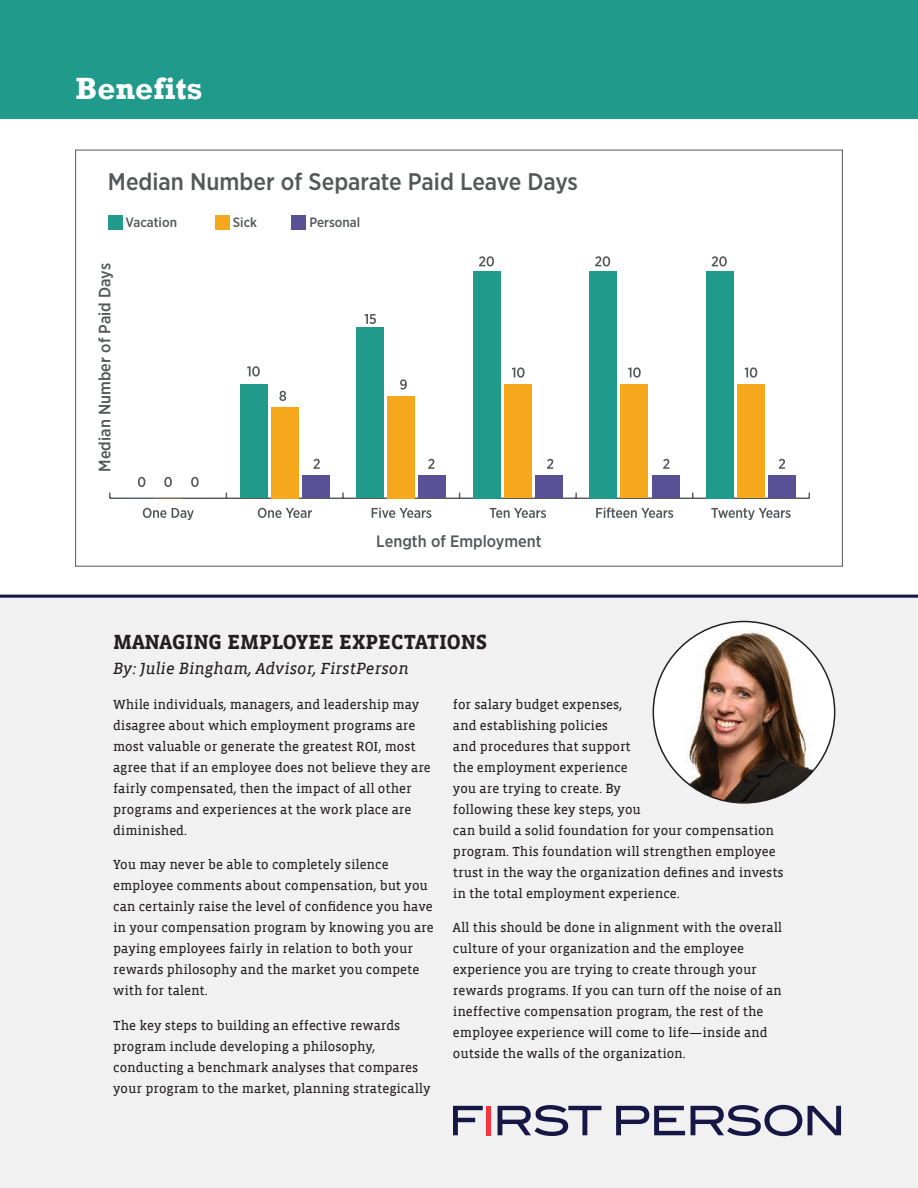
<style>
.page{position:relative;width:918px;height:1188px;background:#fff}
.page>*{position:absolute;margin:0;border:0;box-sizing:border-box;transform-origin:0 0}
.Headlines__reverse{font:700 31.5px "Rockwell";color:#fff}
.Graph_Header{font:500 24px "Gotham Narrow";color:#545759}
.t1{font:700 21px "Vista Slab";color:#231f20}
.Graph_Header-2{font:500 16.5px "Gotham Narrow";color:#545759}
.t2{font:italic 16.5px "Vista Slab Reg";color:#231f20}
.t3{font:13.5px/21px "Vista Slab Reg";color:#231f20}
.Graph_Header-3{font:500 13.5px "Gotham Narrow";color:#545759}
</style>
<div class="page">
<div style="left:0;top:0;width:918px;height:119px;background:#1f9a8b"></div>
<div style="left:108px;top:216px;width:14px;height:14px;background:#1f9a8b"></div>
<div style="left:215px;top:216px;width:14px;height:14px;background:#f5a81c"></div>
<div style="left:292px;top:216px;width:14px;height:14px;background:#585195"></div>
<hr style="left:110px;top:498px;width:699px;height:1px;background:#545759">
<div style="left:302px;top:476px;width:28px;height:22px;background:#585195"></div>
<div style="left:418px;top:476px;width:28px;height:22px;background:#585195"></div>
<div style="left:535px;top:476px;width:28px;height:22px;background:#585195"></div>
<div style="left:652px;top:476px;width:28px;height:22px;background:#585195"></div>
<div style="left:768px;top:476px;width:28px;height:22px;background:#585195"></div>
<div style="left:271px;top:407px;width:28px;height:91px;background:#f5a81c"></div>
<div style="left:387px;top:396px;width:28px;height:102px;background:#f5a81c"></div>
<div style="left:504px;top:385px;width:28px;height:113px;background:#f5a81c"></div>
<div style="left:620px;top:385px;width:28px;height:113px;background:#f5a81c"></div>
<div style="left:737px;top:385px;width:28px;height:113px;background:#f5a81c"></div>
<div style="left:240px;top:385px;width:28px;height:113px;background:#1f9a8b"></div>
<div style="left:356px;top:328px;width:28px;height:170px;background:#1f9a8b"></div>
<div style="left:473px;top:271px;width:28px;height:227px;background:#1f9a8b"></div>
<div style="left:589px;top:271px;width:28px;height:227px;background:#1f9a8b"></div>
<div style="left:706px;top:271px;width:28px;height:227px;background:#1f9a8b"></div>
<svg style="left:711px;top:508px;width:80px;height:12px"></svg>
<svg style="left:596px;top:508px;width:77px;height:10px"></svg>
<svg style="left:490px;top:508px;width:56px;height:10px"></svg>
<svg style="left:372px;top:508px;width:59px;height:10px"></svg>
<svg style="left:258px;top:508px;width:54px;height:10px"></svg>
<svg style="left:143px;top:508px;width:51px;height:12px"></svg>
<svg style="left:164px;top:477px;width:8px;height:10px"></svg>
<svg style="left:191px;top:477px;width:8px;height:10px"></svg>
<svg style="left:138px;top:477px;width:7px;height:10px"></svg>
<svg style="left:247px;top:366px;width:13px;height:10px"></svg>
<svg style="left:365px;top:314px;width:11px;height:10px"></svg>
<svg style="left:400px;top:379px;width:7px;height:11px"></svg>
<svg style="left:479px;top:256px;width:15px;height:11px"></svg>
<svg style="left:512px;top:367px;width:13px;height:11px"></svg>
<svg style="left:595px;top:256px;width:15px;height:11px"></svg>
<svg style="left:628px;top:367px;width:13px;height:11px"></svg>
<svg style="left:712px;top:256px;width:15px;height:11px"></svg>
<svg style="left:745px;top:367px;width:12px;height:11px"></svg>
<svg style="left:279px;top:391px;width:7px;height:10px"></svg>
<svg style="left:314px;top:459px;width:6px;height:10px"></svg>
<svg style="left:428px;top:459px;width:6px;height:10px"></svg>
<svg style="left:547px;top:459px;width:6px;height:10px"></svg>
<svg style="left:663px;top:459px;width:6px;height:10px"></svg>
<svg style="left:779px;top:459px;width:6px;height:10px"></svg>
<div style="left:0;top:594px;width:918px;height:594px;background:#f1f1f1"></div>
<hr style="left:0;top:595px;width:918px;height:3px;background:#171745">
<svg style="left:653px;top:622px;width:182px;height:180px"></svg>
<div style="left:486px;top:1106px;width:5px;height:29px;background:#fb333e"></div>
<svg style="left:453px;top:1106px;width:30px;height:29px"></svg>
<svg style="left:498px;top:1105px;width:103px;height:31px"></svg>
<svg style="left:616px;top:1106px;width:69px;height:29px"></svg>
<svg style="left:691px;top:1105px;width:111px;height:31px"></svg>
<svg style="left:808px;top:1106px;width:33px;height:29px"></svg>
<p class="Headlines__reverse" style="left:76px;top:69px;width:128px">Benefits</p>
<p class="Graph_Header" style="left:108px;top:167px;width:472px">Median Number of Separate Paid Leave Days</p>
<p class="Graph_Header-3" style="left:126px;top:214px;width:53px">Vacation</p>
<p class="Graph_Header-3" style="left:233px;top:214px;width:26px">Sick</p>
<p class="Graph_Header-3" style="left:309px;top:214px;width:52px">Personal</p>
<p class="Graph_Header-2" style="left:94px;top:472px;width:210px;rotate:-90deg">Median Number of Paid Days</p>
<p class="Graph_Header-2" style="left:376px;top:531px;width:167px">Length of Employment</p>
<p class="t1" style="left:113px;top:631px;width:376px">MANAGING EMPLOYEE EXPECTATIONS</p>
<p class="t2" style="left:113px;top:660px;width:297px">By: Julie Bingham, Advisor, FirstPerson</p>
<p class="t3" style="left:113px;top:694px;width:319px">While individuals, managers, and leadership may disagree about which employment programs are most valuable or generate the greatest ROI, most agree that if an employee does not believe they are fairly compensated, then the impact of all other programs and experiences at the work place are diminished.</p>
<p class="t3" style="left:113px;top:854px;width:322px">You may never be able to completely silence employee comments about compensation, but you can certainly raise the level of confidence you have in your compensation program by knowing you are paying employees fairly in relation to both your rewards philosophy and the market you compete with for talent.</p>
<p class="t3" style="left:113px;top:1015px;width:319px">The key steps to building an effective rewards program include developing a philosophy, conducting a benchmark analyses that compares your program to the market, planning strategically</p>
<p class="t3" style="left:453px;top:694px;width:332px">for salary budget expenses,<br>and establishing policies<br>and procedures that support<br>the employment experience<br>you are trying to create. By<br>following these key steps, you<br>can build a solid foundation for your compensation program. This foundation will strengthen employee trust in the way the organization defines and invests in the total employment experience.</p>
<p class="t3" style="left:453px;top:918px;width:331px">All this should be done in alignment with the overall culture of your organization and the employee experience you are trying to create through your rewards programs. If you can turn off the noise of an ineffective compensation program, the rest of the employee experience will come to life—inside and outside the walls of the organization.</p>
</div>
